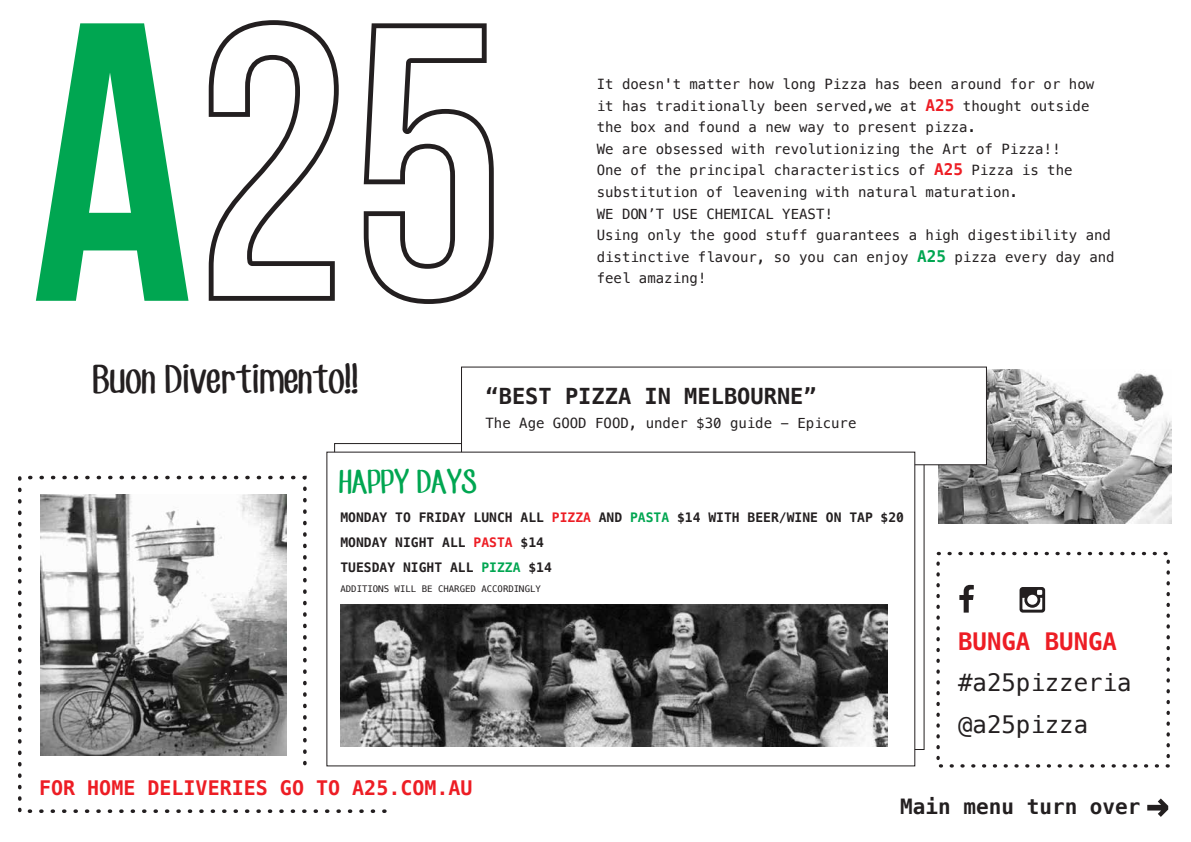
<style>
.page{position:relative;width:1191px;height:842px;background:#fff}
.page>*{position:absolute;margin:0;border:0;box-sizing:border-box;transform-origin:0 0}
.t1{font:36.2px "CF Jack Story";color:#231f20}
.t2{font:30px "CF Jack Story";color:#00a651}
.t3{font:24px/41.6px "Menlo";color:#231f20}
.t4{font:700 24px "Menlo";color:#ed1d24}
.t5{font:700 22px "Menlo";color:#231f20}
.t6{font:700 21px "Menlo";color:#231f20}
.t7{font:700 20px "Menlo";color:#ed1d24}
.t8{font:14px/21.6px "Menlo";color:#231f20}
.t9{font:700 13px/25px "Menlo";color:#231f20}
.t10{font:9px "Menlo";color:#231f20}
.s1{font-weight:700;font-size:16px;color:#ed1d24}
.s2{font-weight:700;font-size:16px;color:#00a651}
.s3{color:#ed1d24}
.s4{color:#00a651}
</style>
<div class="page">
<img style="left:938px;top:369px;width:233px;height:155px">
<div style="left:334px;top:443px;width:590px;height:307px;background:#fff;border:1px solid #231f20"></div>
<div style="left:461px;top:367px;width:525px;height:98px;background:#fff"></div>
<div style="left:326px;top:452px;width:589px;height:314px;background:#fff"></div>
<svg style="left:36px;top:23px;width:152px;height:278px;fill:#00a651"></svg>
<svg style="left:209px;top:20px;width:130px;height:281px"></svg>
<svg style="left:364px;top:23px;width:130px;height:281px"></svg>
<svg style="left:18px;top:474px;width:370px;height:339px"></svg>
<img style="left:340px;top:604px;width:547px;height:143px">
<div style="left:936px;top:552px;width:233px;height:216px;border:3px dashed #231f20"></div>
<svg style="left:959px;top:585px;width:14px;height:28px"></svg>
<svg style="left:1019px;top:587px;width:26px;height:26px"></svg>
<svg style="left:1147px;top:798px;width:21px;height:19px"></svg>
<p class="t8" style="left:597px;top:74px;width:519px">It doesn't matter how long Pizza has been around for or how<br>it has traditionally been served,we at <span class="s1">A25</span> thought outside the box and found a new way to present pizza.<br>We are obsessed with revolutionizing the Art of Pizza!!<br>One of the principal characteristics of <span class="s1">A25</span> Pizza is the substitution of leavening with natural maturation.<br>WE DON’T USE CHEMICAL YEAST!<br>Using only the good stuff guarantees a high digestibility and distinctive flavour, so you can enjoy <span class="s2">A25</span> pizza every day and feel amazing!</p>
<h1 class="t1" style="left:91px;top:356px;width:267px">Buon Divertimento!!</h1>
<h3 class="t5" style="left:485px;top:380px;width:333px">“BEST PIZZA IN MELBOURNE”</h3>
<p class="t8" style="left:485px;top:412px;width:372px">The Age GOOD FOOD, under $30 guide - Epicure</p>
<h2 class="t2" style="left:338px;top:462px;width:139px">HAPPY DAYS</h2>
<p class="t9" style="left:340px;top:505px;width:565px">MONDAY TO FRIDAY LUNCH ALL <span class="s3">PIZZA</span> AND <span class="s4">PASTA</span> $14 WITH BEER/WINE ON TAP $20<br>MONDAY NIGHT ALL <span class="s3">PASTA</span> $14<br>TUESDAY NIGHT ALL <span class="s4">PIZZA</span> $14</p>
<p class="t10" style="left:340px;top:582px;width:202px">ADDITIONS WILL BE CHARGED ACCORDINGLY</p>
<h3 class="t4" style="left:958px;top:625px;width:160px">BUNGA BUNGA</h3>
<h3 class="t3" style="left:958px;top:663px;width:175px">#a25pizzeria @a25pizza</h3>
<h3 class="t7" style="left:39px;top:774px;width:435px">FOR HOME DELIVERIES GO TO A25.COM.AU</h3>
<h3 class="t6" style="left:900px;top:791px;width:242px">Main menu turn over</h3>
</div>
